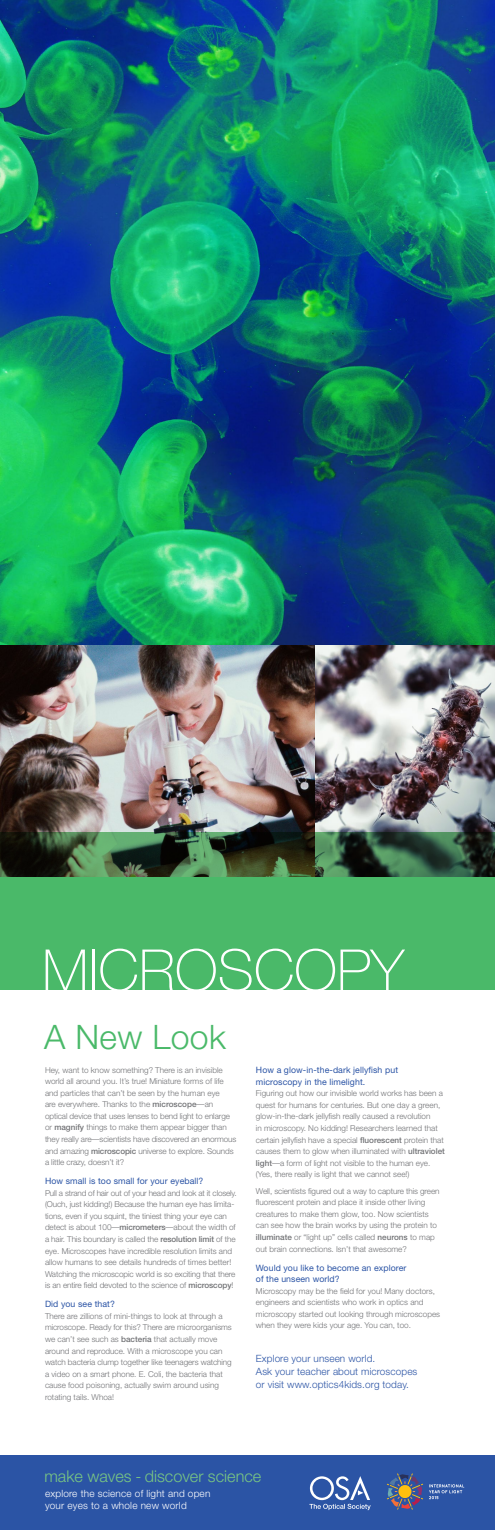
<style>
.page{position:relative;width:495px;height:1530px;background:#fff}
.page>*{position:absolute;margin:0;border:0;box-sizing:border-box;transform-origin:0 0}
.t1{font:100 57.5px "Helvetica Neue";color:#fff}
.t2{font:300 33.75px "Helvetica Neue";letter-spacing:.01em;color:#4ab969}
.t3{font:300 16.25px "Helvetica Neue";color:#78c583}
.t4{font:300 10px/13.1px "Helvetica Neue";letter-spacing:.01em;color:#2b54a5}
.t5{font:300 10px/12.5px "Helvetica Neue";letter-spacing:.02em;color:#fff}
.t6{font:8.75px/11.6px "Helvetica Neue";letter-spacing:.01em;color:#2b54a5}
.t7{font:300 8.12px/11.6px "Helvetica Neue";color:#717275}
.s1{font-weight:500}
</style>
<div class="page">
<img style="left:0;top:0;width:495px;height:832px">
<div style="left:0;top:1455px;width:495px;height:75px;background:#2b54a5"></div>
<div style="left:0;top:878px;width:495px;height:112px;background:#4ab969"></div>
<svg style="left:0;top:832px;width:495px;height:46px;background:#324f34"></svg>
<svg style="left:309px;top:1476px;width:62px;height:34px"></svg>
<svg style="left:387px;top:1473px;width:36px;height:37px"></svg>
<svg style="left:429px;top:1484px;width:35px;height:15px"></svg>
<h1 class="t1" style="left:42px;top:937px;width:363px">MICROSCOPY</h1>
<h2 class="t2" style="left:44px;top:1016px;width:183px">A New Look</h2>
<p class="t7" style="left:45px;top:1064px;width:193px">Hey, want to know something? There is an invisible world all around you. It’s true! Miniature forms of life and particles that can’t be seen by the human eye<br>are everywhere. Thanks to the <span class="s1">microscope</span>—an optical device that uses lenses to bend light to enlarge or <span class="s1">magnify</span> things to make them appear bigger than they really are—scientists have discovered an enormous and amazing <span class="s1">microscopic</span> universe to explore. Sounds a little crazy, doesn’t it?</p>
<p class="t6" style="left:45px;top:1175px;width:160px">How small is too small for your eyeball?</p>
<p class="t7" style="left:45px;top:1187px;width:193px">Pull a strand of hair out of your head and look at it closely. (Ouch, just kidding!) Because the human eye has limita&shy;tions, even if you squint, the tiniest thing your eye can detect is about 100—<span class="s1">micrometers</span>—about the width of a hair. This boundary is called the <span class="s1">resolution limit</span> of the eye. Microscopes have incredible resolution limits and allow humans to see details hundreds of times better!<br>Watching the microscopic world is so exciting that there is an entire field devoted to the science of <span class="s1">microscopy</span>!</p>
<p class="t6" style="left:45px;top:1298px;width:71px">Did you see that?</p>
<p class="t7" style="left:45px;top:1310px;width:188px">There are zillions of mini-things to look at through a microscope. Ready for this? There are microorganisms we can’t see such as <span class="s1">bacteria</span> that actually move around and reproduce. With a microscope you can watch bacteria clump together like teenagers watching a video on a smart phone. E. Coli, the bacteria that cause food poisoning, actually swim around using rotating tails. Whoa!</p>
<p class="t6" style="left:256px;top:1064px;width:144px">How a glow-in-the-dark jellyfish put microscopy in the limelight.</p>
<p class="t7" style="left:256px;top:1087px;width:191px">Figuring out how our invisible world works has been a quest for humans for centuries. But one day a green, glow-in-the-dark jellyfish really caused a revolution<br>in microscopy. No kidding! Researchers learned that certain jellyfish have a special <span class="s1">fluorescent</span> protein that causes them to glow when illuminated with <span class="s1">ultraviolet light</span>—a form of light not visible to the human eye. (Yes, there really is light that we cannot see!)</p>
<p class="t7" style="left:256px;top:1185px;width:185px">Well, scientists figured out a way to capture this green fluorescent protein and place it inside other living creatures to make them glow, too. Now scientists can see how the brain works by using the protein to <span class="s1">illuminate</span> or “light up” cells called <span class="s1">neurons</span> to map out brain connections. Isn’t that awesome?</p>
<p class="t6" style="left:256px;top:1262px;width:152px">Would you like to become an explorer of the unseen world?</p>
<p class="t7" style="left:256px;top:1285px;width:186px">Microscopy may be the field for you! Many doctors, engineers and scientists who work in optics and microscopy started out looking through microscopes when they were kids your age. You can, too.</p>
<p class="t4" style="left:256px;top:1352px;width:163px">Explore your unseen world.<br>Ask your teacher about microscopes or visit www.optics4kids.org today.</p>
<h3 class="t3" style="left:44px;top:1466px;width:218px">make waves - discover science</h3>
<p class="t5" style="left:45px;top:1487px;width:167px">explore the science of light and open your eyes to a whole new world</p>
</div>
